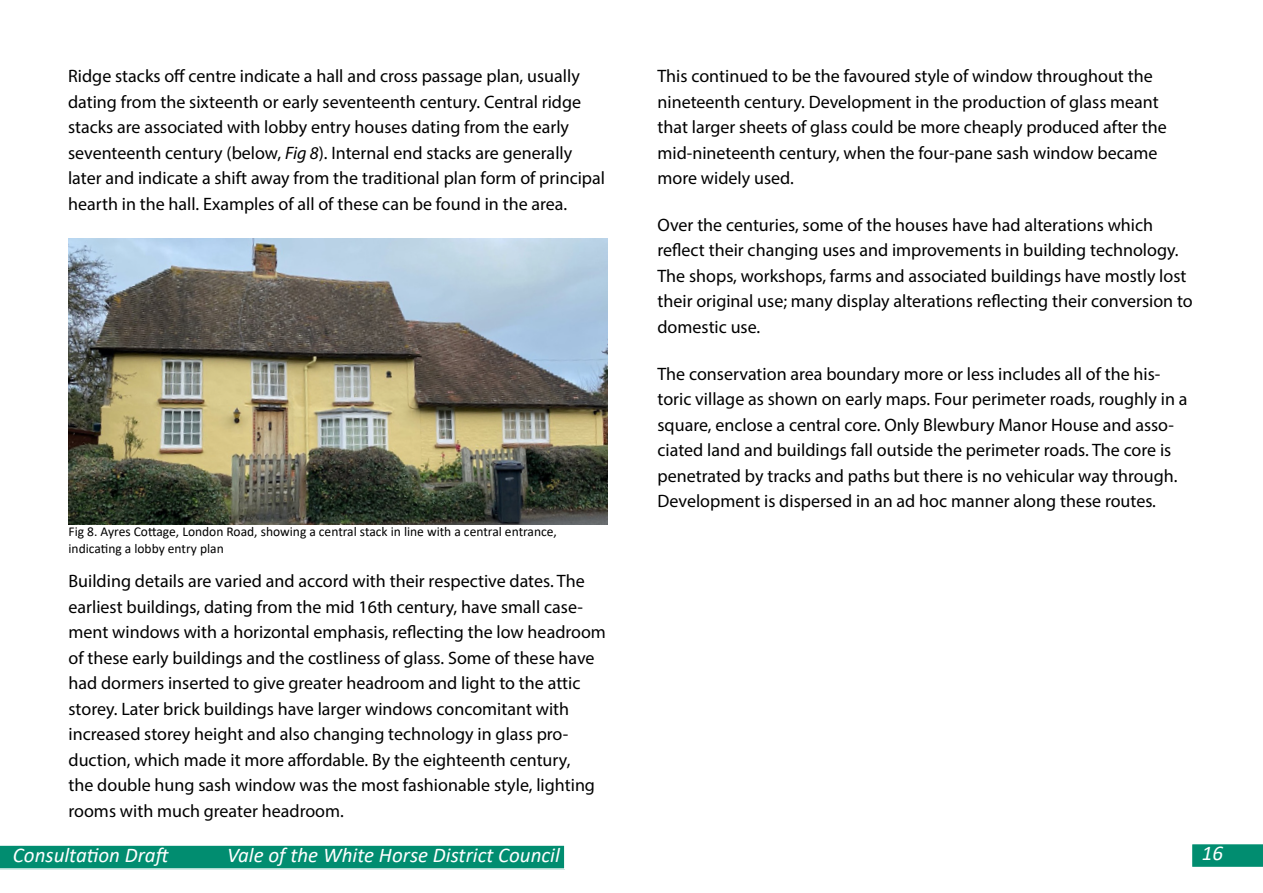
<style>
.page{position:relative;width:1263px;height:893px;background:#fff}
.page>*{position:absolute;margin:0;border:0;box-sizing:border-box;transform-origin:0 0}
.t1{font:italic 21px "Calibri";color:#fff}
.Body_Text{font:18px/25.5px "Myriad Pro";color:#000}
.t2{font:13.5px "Calibri";color:#000}
.s1{font-style:italic}
</style>
<div class="page">
<svg style="left:1192px;top:844px;width:71px;height:23px;background:#078f73"></svg>
<img style="left:69px;top:238px;width:538px;height:287px">
<svg style="left:0;top:845px;width:565px;height:25px;background:#18977d"></svg>
<p class="Body_Text" style="left:68px;top:63px;width:539px">Ridge stacks off centre indicate a hall and cross passage plan, usually dating from the sixteenth or early seventeenth century. Central ridge stacks are associated with lobby entry houses dating from the early seventeenth century (below, <span class="s1">Fig 8</span>). Internal end stacks are generally later and indicate a shift away from the traditional plan form of principal hearth in the hall. Examples of all of these can be found in the area.</p>
<p class="t2" style="left:69px;top:523px;width:490px">Fig 8. Ayres Cottage, London Road, showing a central stack in line with a central entrance,</p>
<p class="t2" style="left:69px;top:539px;width:157px">indicating a lobby entry plan</p>
<p class="Body_Text" style="left:69px;top:568px;width:539px">Building details are varied and accord with their respective dates. The earliest buildings, dating from the mid 16th century, have small case&shy;ment windows with a horizontal emphasis, reflecting the low headroom of these early buildings and the costliness of glass. Some of these have had dormers inserted to give greater headroom and light to the attic storey. Later brick buildings have larger windows concomitant with increased storey height and also changing technology in glass pro&shy;duction, which made it more affordable. By the eighteenth century,<br>the double hung sash window was the most fashionable style, lighting rooms with much greater headroom.</p>
<p class="t1" style="left:13px;top:840px;width:159px">Consultation Draft</p>
<p class="t1" style="left:227px;top:840px;width:334px">Vale of the White Horse District Council</p>
<p class="Body_Text" style="left:657px;top:63px;width:511px">This continued to be the favoured style of window throughout the nineteenth century. Development in the production of glass meant that larger sheets of glass could be more cheaply produced after the mid-nineteenth century, when the four-pane sash window became more widely used.</p>
<p class="Body_Text" style="left:657px;top:212px;width:537px">Over the centuries, some of the houses have had alterations which reflect their changing uses and improvements in building technology.<br>The shops, workshops, farms and associated buildings have mostly lost their original use; many display alterations reflecting their conversion to domestic use.</p>
<p class="Body_Text" style="left:657px;top:360px;width:531px">The conservation area boundary more or less includes all of the his&shy;toric village as shown on early maps. Four perimeter roads, roughly in a square, enclose a central core. Only Blewbury Manor House and asso&shy;ciated land and buildings fall outside the perimeter roads. The core is penetrated by tracks and paths but there is no vehicular way through.<br>Development is dispersed in an ad hoc manner along these routes.</p>
<p class="t1" style="left:1202px;top:838px;width:23px">16</p>
</div>
